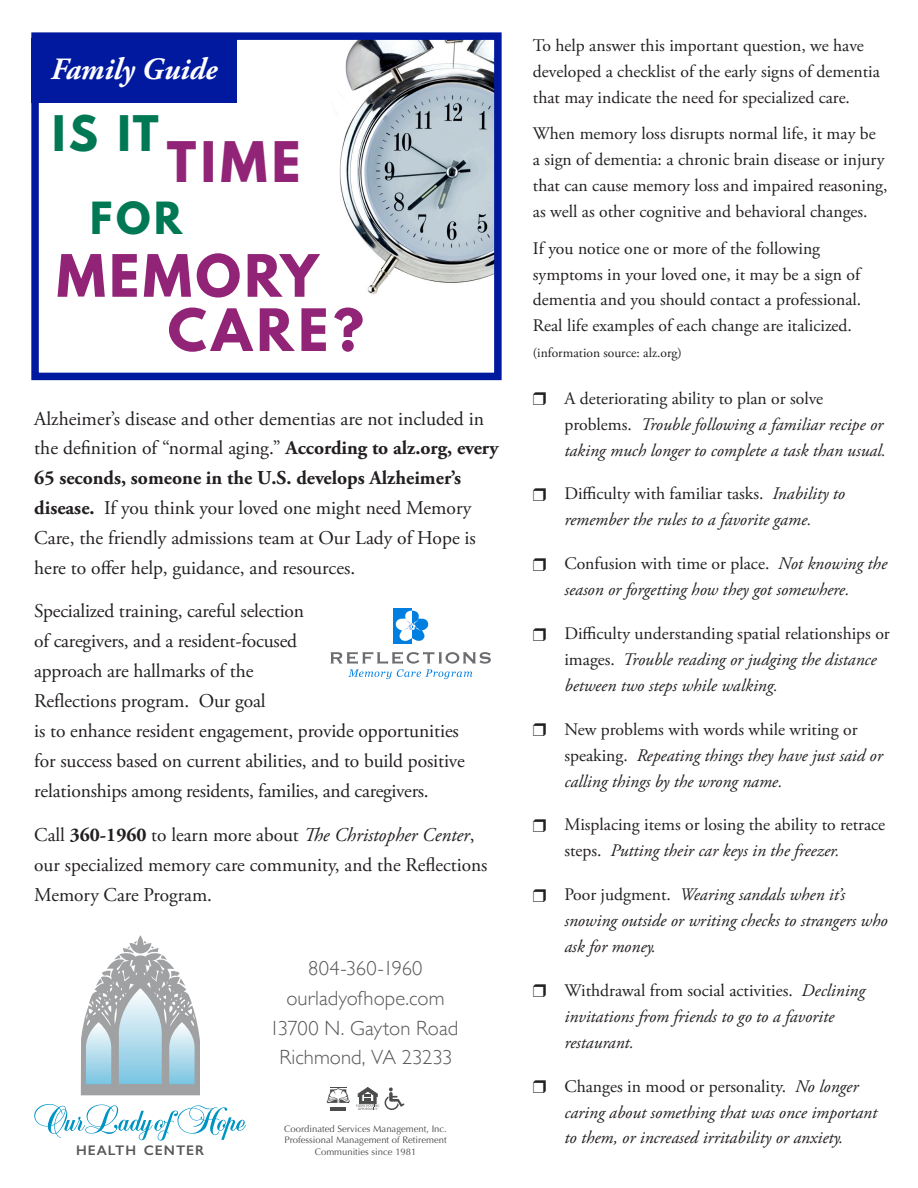
<style>
.page{position:relative;width:918px;height:1188px;background:#fff}
.page>*{position:absolute;margin:0;border:0;box-sizing:border-box;transform-origin:0 0}
.t1{font:700 51.75px "League Spartan";letter-spacing:.07em;color:#922478}
.t2{font:700 49.5px "League Spartan";color:#922478}
.t3{font:700 43.5px "League Spartan";color:#007854}
.t4{font:700 39.3px "League Spartan";color:#007854}
.t5{font:italic 700 30.9px "Adobe Garamond Pro";color:#fff}
.t6{font:300 20.55px "Gill Sans";color:#57585a}
.t7{font:19.65px/29.5px "Adobe Garamond Pro";color:#231f20}
.t8{font:19.5px/30px "Adobe Garamond Pro";letter-spacing:-.005em;color:#231f20}
.t9{font:italic 17.7px/26px "Adobe Garamond Pro";color:#231f20}
.t10{font:17.7px/26px "Adobe Garamond Pro";color:#231f20}
.t11{font:600 13.95px "Gill Sans";letter-spacing:.07em;color:#57585a}
.t12{font:13.5px "Adobe Garamond Pro";color:#231f20}
.t13{font:9.45px/11.4px "Optima";color:#4b4c4d;text-align:center}
.s1{font-weight:700}
.s2{font-weight:700;font-size:19.65px}
.s3{font-style:italic}
.s4{font-style:normal}
</style>
<div class="page">
<div style="left:31px;top:38px;width:206px;height:65px;background:#00199f"></div>
<img style="left:339px;top:41px;width:154px;height:254px">
<div style="left:31px;top:32px;width:471px;height:348px;border:8px solid #00199f"></div>
<svg style="left:327px;top:1087px;width:23px;height:24px"></svg>
<svg style="left:356px;top:1087px;width:23px;height:23px"></svg>
<svg style="left:385px;top:1087px;width:19px;height:23px"></svg>
<svg style="left:330px;top:652px;width:161px;height:27px"></svg>
<div style="left:393px;top:608px;width:19px;height:35px;background:#007fe1"></div>
<svg style="left:395px;top:611px;width:34px;height:30px"></svg>
<svg style="left:34px;top:1104px;width:212px;height:37px"></svg>
<svg style="left:81px;top:935px;width:119px;height:160px"></svg>
<p class="t5" style="left:51px;top:52px;width:168px">Family Guide</p>
<p class="t3" style="left:52px;top:99px;width:108px">IS IT</p>
<p class="t2" style="left:167px;top:123px;width:135px">TIME</p>
<p class="t4" style="left:90px;top:187px;width:93px">FOR</p>
<p class="t1" style="left:57px;top:235px;width:263px">MEMORY</p>
<p class="t1" style="left:168px;top:290px;width:198px">CARE?</p>
<p class="t7" style="left:34px;top:404px;width:466px">Alzheimer’s disease and other dementias are not included in the definition of “normal aging.” <span class="s1">According to alz.org, every<br>65 seconds, someone in the U.S. develops Alzheimer’s</span></p>
<p class="t8" style="left:34px;top:493px;width:443px"><span class="s2">disease.</span> If you think your loved one might need Memory<br>Care, the friendly admissions team at Our Lady of Hope is here to offer help, guidance, and resources.</p>
<p class="t8" style="left:34px;top:597px;width:432px">Specialized training, careful selection<br>of caregivers, and a resident-focused<br>approach are hallmarks of the<br>Reflections program. Our goal<br>is to enhance resident engagement, provide opportunities for success based on current abilities, and to build positive relationships among residents, families, and caregivers.</p>
<p class="t8" style="left:34px;top:820px;width:455px">Call <span class="s1">360-1960</span> to learn more about <span class="s3">The Christopher Center</span>, our specialized memory care community, and the Reflections<br>Memory Care Program.</p>
<p class="t11" style="left:76px;top:1142px;width:130px">HEALTH CENTER</p>
<p class="t6" style="left:308px;top:952px;width:116px">804-360-1960</p>
<p class="t6" style="left:287px;top:982px;width:159px">ourladyofhope.com</p>
<p class="t6" style="left:269px;top:1012px;width:190px">13700 N. Gayton Road</p>
<p class="t6" style="left:279px;top:1041px;width:174px">Richmond, VA 23233</p>
<p class="t13" style="left:284px;top:1123px;width:164px">Coordinated Services Management, Inc.</p>
<p class="t13" style="left:284px;top:1135px;width:164px">Professional Management of Retirement<br>Communities since 1981</p>
<p class="t10" style="left:533px;top:33px;width:348px">To help answer this important question, we have developed a checklist of the early signs of dementia that may indicate the need for specialized care.</p>
<p class="t10" style="left:533px;top:121px;width:356px">When memory loss disrupts normal life, it may be<br>a sign of dementia: a chronic brain disease or injury that can cause memory loss and impaired reasoning, as well as other cognitive and behavioral changes.</p>
<p class="t10" style="left:533px;top:236px;width:330px">If you notice one or more of the following symptoms in your loved one, it may be a sign of dementia and you should contact a professional.<br>Real life examples of each change are italicized.</p>
<p class="t12" style="left:533px;top:345px;width:150px">(information source: alz.org)</p>
<p class="t9" style="left:564px;top:386px;width:323px"><span class="s4">A deteriorating ability to plan or solve problems.</span> Trouble following a familiar recipe or taking much longer to complete a task than usual.</p>
<p class="t9" style="left:564px;top:481px;width:282px"><span class="s4">Difficulty with familiar tasks.</span> Inability to remember the rules to a favorite game.</p>
<p class="t9" style="left:564px;top:551px;width:324px"><span class="s4">Confusion with time or place.</span> Not knowing the season or forgetting how they got somewhere.</p>
<p class="t9" style="left:564px;top:621px;width:327px"><span class="s4">Difficulty understanding spatial relationships or images.</span> Trouble reading or judging the distance between two steps while walking.</p>
<p class="t9" style="left:564px;top:717px;width:320px"><span class="s4">New problems with words while writing or speaking.</span> Repeating things they have just said or calling things by the wrong name.</p>
<p class="t10" style="left:564px;top:812px;width:322px">Misplacing items or losing the ability to retrace steps. <span class="s3">Putting their car keys in the freezer.</span></p>
<p class="t9" style="left:564px;top:882px;width:325px"><span class="s4">Poor judgment.</span> Wearing sandals when it’s snowing outside or writing checks to strangers who ask for money.</p>
<p class="t9" style="left:564px;top:978px;width:302px"><span class="s4">Withdrawal from social activities.</span> Declining invitations from friends to go to a favorite restaurant.</p>
<p class="t9" style="left:564px;top:1074px;width:314px"><span class="s4">Changes in mood or personality.</span> No longer caring about something that was once important to them, or increased irritability or anxiety.</p>
</div>
